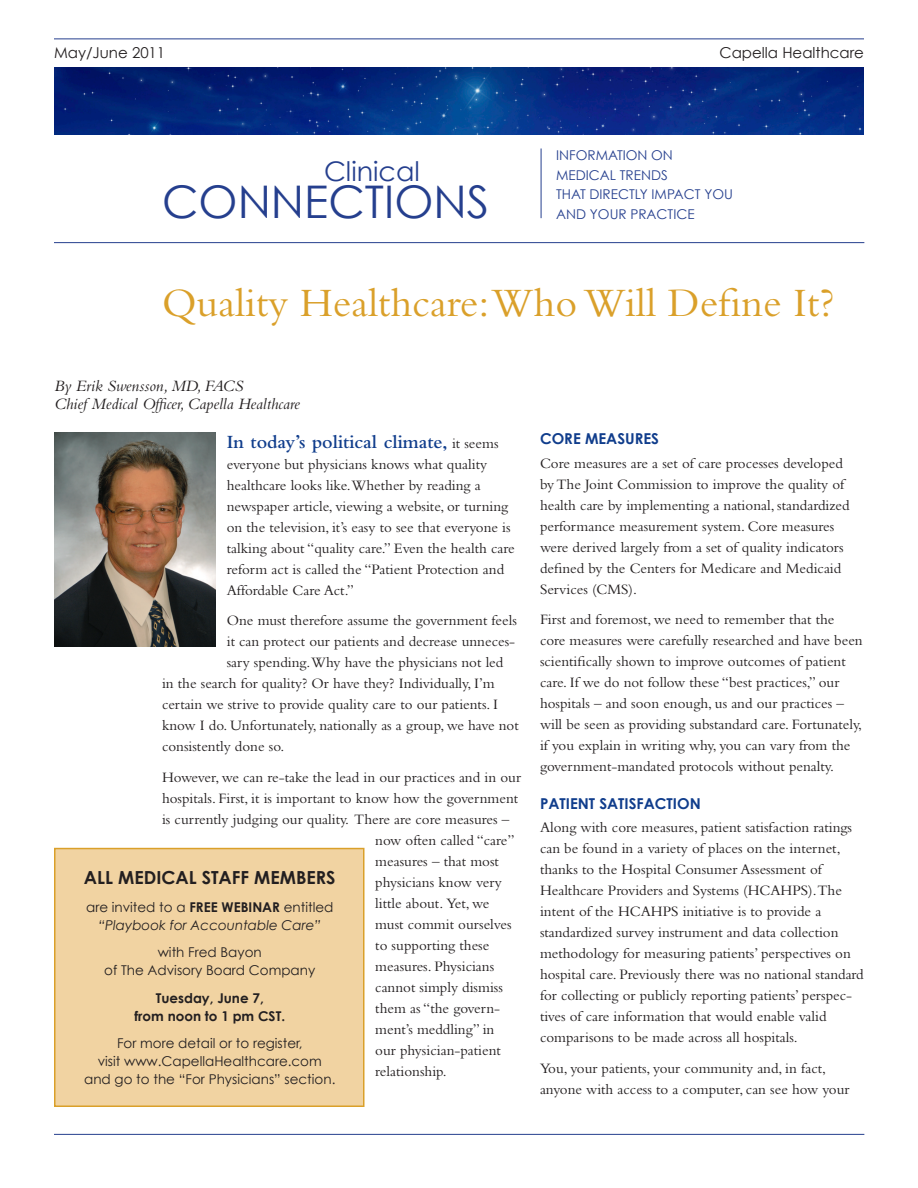
<style>
.page{position:relative;width:918px;height:1188px;background:#fff}
.page>*{position:absolute;margin:0;border:0;box-sizing:border-box;transform-origin:0 0}
.t1{font:45px "Century Gothic";color:#253f8e}
.t2{font:42px "Bembo";color:#daa02a}
.t3{font:27px "Century Gothic";color:#253f8e}
.Body_text{font:600 19.5px "Bembo";color:#103d8c}
.Body_text-2{font:700 18px "Century Gothic";color:#231f20}
.t4{font:italic 16.5px/18px "Bembo";color:#231f20}
.Body_text-3{font:15px/21px "Bembo";color:#231f20}
.Subhead{font:700 15px "Century Gothic";color:#103d8c}
.t5{font:15px "Century Gothic";color:#231f20}
.Body_text-4{font:13.5px/18px "Century Gothic";color:#231f20;text-align:center}
.t6{font:13.5px/19.5px "Century Gothic";color:#253f8e}
.Body_text-5{font:italic 13.5px/18px "Century Gothic";color:#231f20;text-align:center}
.Body_text-6{font:700 13.5px/18px "Century Gothic";color:#231f20;text-align:center}
.s1{font-weight:400;font-size:15px;color:#231f20}
.s2{font-style:normal}
.s3{font-weight:700;font-style:normal}
</style>
<div class="page">
<img style="left:54px;top:68px;width:810px;height:67px">
<hr style="left:54px;top:39px;width:810px;height:1px;background:#253f8e">
<hr style="left:541px;top:148px;width:1px;height:70px;background:#253f8e">
<img style="left:54px;top:432px;width:162px;height:215px">
<hr style="left:54px;top:242px;width:810px;height:1px;background:#253f8e">
<hr style="left:54px;top:1134px;width:810px;height:1px;background:#253f8e">
<div style="left:54px;top:848px;width:310px;height:259px;background:#f1d3a2;border:2px solid #daa02a"></div>
<p class="t5" style="left:54px;top:44px;width:113px">May/June 2011</p>
<p class="t5" style="left:720px;top:44px;width:146px">Capella Healthcare</p>
<p class="t3" style="left:324px;top:155px;width:97px">Clinical</p>
<p class="t1" style="left:162px;top:174px;width:329px">CONNECTIONS</p>
<p class="t6" style="left:556px;top:145px;width:118px">INFORMATION ON<br>MEDICAL TRENDS</p>
<p class="t6" style="left:556px;top:184px;width:178px">THAT DIRECTLY IMPACT YOU<br>AND YOUR PRACTICE</p>
<p class="t2" style="left:162px;top:278px;width:674px">Quality Healthcare:Who Will Define It?</p>
<p class="t4" style="left:54px;top:376px;width:247px">By Erik Swensson, MD, FACS<br>Chief Medical Officer, Capella Healthcare</p>
<p class="Body_text" style="left:227px;top:431px;width:273px">In today’s political climate, <span class="s1">it seems</span></p>
<p class="Body_text-3" style="left:227px;top:453px;width:289px">everyone but physicians knows what quality healthcare looks like.Whether by reading a newspaper article, viewing a website, or turning on the television, it’s easy to see that everyone is talking about “quality care.” Even the health care reform act is called the “Patient Protection and Affordable Care Act.”</p>
<p class="Body_text-3" style="left:227px;top:610px;width:292px">One must therefore assume the government feels</p>
<p class="Body_text-3" style="left:227px;top:631px;width:290px">it can protect our patients and decrease unneces-</p>
<p class="Body_text-3" style="left:227px;top:652px;width:278px">sary spending.Why have the physicians not led</p>
<p class="Body_text-3" style="left:162px;top:673px;width:334px">in the search for quality? Or have they? Individually, I’m</p>
<p class="Body_text-3" style="left:162px;top:694px;width:338px">certain we strive to provide quality care to our patients. I</p>
<p class="Body_text-3" style="left:162px;top:715px;width:358px">know I do. Unfortunately, nationally as a group, we have not</p>
<p class="Body_text-3" style="left:162px;top:736px;width:124px">consistently done so.</p>
<p class="Body_text-3" style="left:162px;top:766px;width:360px">However, we can re-take the lead in our practices and in our</p>
<p class="Body_text-3" style="left:162px;top:787px;width:358px">hospitals. First, it is important to know how the government</p>
<p class="Body_text-3" style="left:162px;top:808px;width:349px">is currently judging our quality. There are core measures –</p>
<p class="Body_text-3" style="left:375px;top:829px;width:141px">now often called “care”</p>
<p class="Body_text-3" style="left:375px;top:850px;width:125px">measures – that most</p>
<p class="Body_text-3" style="left:375px;top:871px;width:128px">physicians know very</p>
<p class="Body_text-3" style="left:375px;top:892px;width:116px">little about. Yet, we</p>
<p class="Body_text-3" style="left:375px;top:913px;width:138px">must commit ourselves</p>
<p class="Body_text-3" style="left:375px;top:934px;width:116px">to supporting these</p>
<p class="Body_text-3" style="left:375px;top:955px;width:120px">measures. Physicians</p>
<p class="Body_text-3" style="left:375px;top:976px;width:129px">cannot simply dismiss</p>
<p class="Body_text-3" style="left:375px;top:997px;width:126px">them as “the govern-</p>
<p class="Body_text-3" style="left:375px;top:1018px;width:121px">ment’s meddling” in</p>
<p class="Body_text-3" style="left:375px;top:1039px;width:127px">our physician-patient</p>
<p class="Body_text-3" style="left:375px;top:1060px;width:73px">relationship.</p>
<p class="Body_text-2" style="left:84px;top:866px;width:253px">ALL MEDICAL STAFF MEMBERS</p>
<p class="Body_text-5" style="left:86px;top:898px;width:249px"><span class="s2">are invited to a</span> <span class="s3">FREE WEBINAR</span> <span class="s2">entitled </span>“Playbook for Accountable Care”</p>
<p class="Body_text-4" style="left:104px;top:943px;width:213px">with Fred Bayon<br>of The Advisory Board Company</p>
<p class="Body_text-6" style="left:134px;top:988px;width:152px">Tuesday, June 7,<br>from noon to 1 pm CST.</p>
<p class="Body_text-4" style="left:84px;top:1034px;width:253px">For more detail or to register,<br>visit www.CapellaHealthcare.com and go to the “For Physicians” section.</p>
<p class="Subhead" style="left:540px;top:429px;width:121px">CORE MEASURES</p>
<p class="Body_text-3" style="left:540px;top:453px;width:311px">Core measures are a set of care processes developed by The Joint Commission to improve the quality of health care by implementing a national, standardized performance measurement system. Core measures were derived largely from a set of quality indicators defined by the Centers for Medicare and Medicaid Services (CMS).</p>
<p class="Body_text-3" style="left:540px;top:609px;width:324px">First and foremost, we need to remember that the core measures were carefully researched and have been scientifically shown to improve outcomes of patient care. If we do not follow these “best practices,” our hospitals – and soon enough, us and our practices – will be seen as providing substandard care. Fortunately, if you explain in writing why, you can vary from the government-mandated protocols without penalty.</p>
<p class="Subhead" style="left:540px;top:794px;width:162px">PATIENT SATISFACTION</p>
<p class="Body_text-3" style="left:540px;top:817px;width:325px">Along with core measures, patient satisfaction ratings can be found in a variety of places on the internet, thanks to the Hospital Consumer Assessment of Healthcare Providers and Systems (HCAHPS).The intent of the HCAHPS initiative is to provide a standardized survey instrument and data collection methodology for measuring patients’ perspectives on hospital care. Previously there was no national standard for collecting or publicly reporting patients’ perspec&shy;tives of care information that would enable valid comparisons to be made across all hospitals.</p>
<p class="Body_text-3" style="left:540px;top:1057px;width:311px">You, your patients, your community and, in fact, anyone with access to a computer, can see how your</p>
</div>
